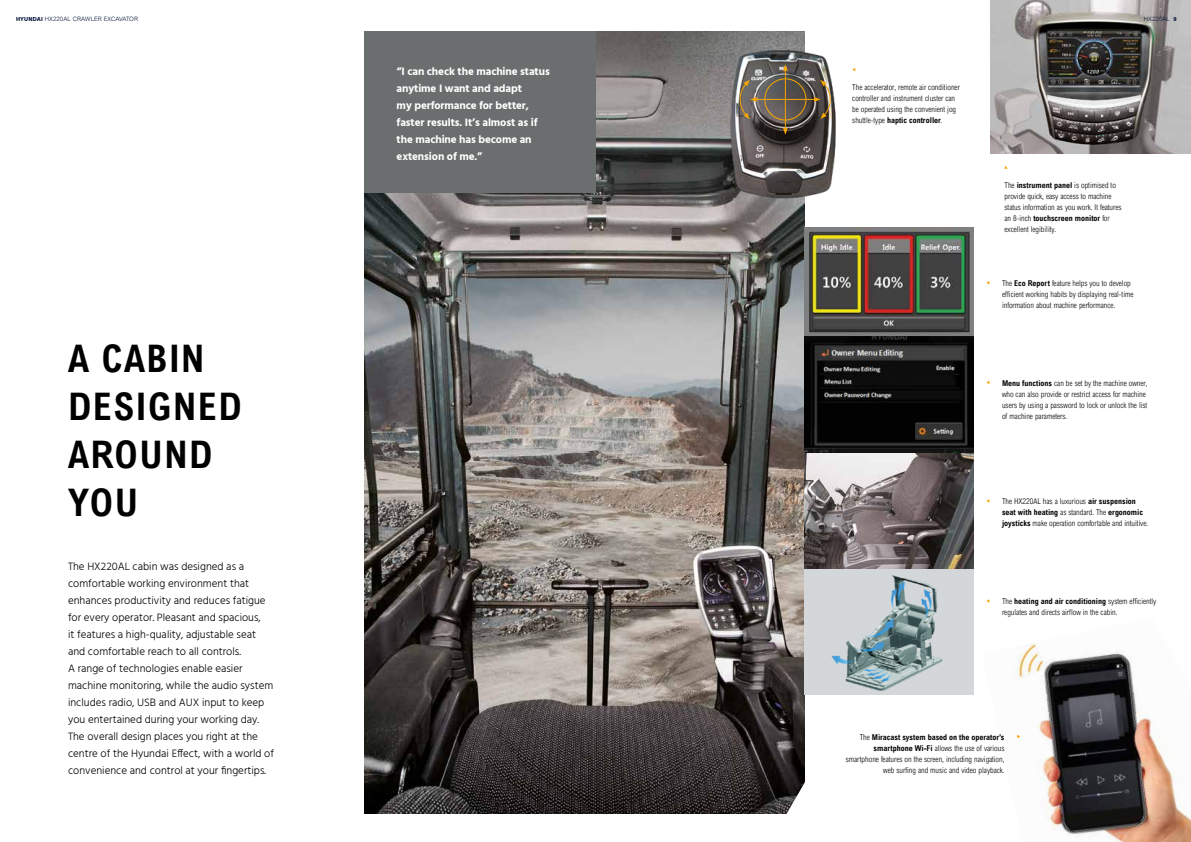
<style>
.page{position:relative;width:1191px;height:842px;background:#fff}
.page>*{position:absolute;margin:0;border:0;box-sizing:border-box;transform-origin:0 0}
.t1{font:700 condensed 38px/48px "Arial";letter-spacing:.04em;color:#000}
.t2{font:300 11px/17px "Hind";color:#000}
.t3{font:700 11px/17px "Hind";letter-spacing:-.01em;color:#fff}
.t4{font:300 condensed 8px/11px "Arial";color:#000}
.t5{font:300 6px "Arial";letter-spacing:.02em;color:#001437}
.s1{font-family:"Hind";font-weight:700}
.s2{font-weight:700}
</style>
<div class="page">
<img style="left:364px;top:31px;width:440px;height:783px">
<img style="left:1014px;top:643px;width:177px;height:199px">
<img style="left:990px;top:0;width:201px;height:153px">
<img style="left:804px;top:227px;width:169px;height:342px">
<div style="left:804px;top:569px;width:169px;height:125px;background:#d4d7da"></div>
<img style="left:831px;top:575px;width:112px;height:116px">
<div style="left:364px;top:31px;width:231px;height:162px;background:#6b6e6e"></div>
<svg style="left:785px;top:782px;width:20px;height:32px"></svg>
<img style="left:726px;top:46px;width:110px;height:158px">
<div style="left:764px;top:79px;width:42px;height:41px;border:1px solid #f7a600;border-radius:50%"></div>
<hr style="left:785px;top:69px;width:1px;height:61px;background:#f7a600">
<svg style="left:783px;top:64px;width:4px;height:7px"></svg>
<svg style="left:783px;top:128px;width:4px;height:7px"></svg>
<hr style="left:755px;top:99px;width:60px;height:1px;background:#f7a600">
<svg style="left:738px;top:80px;width:18px;height:39px"></svg>
<svg style="left:814px;top:80px;width:18px;height:39px"></svg>
<p class="t5" style="left:16px;top:15px;width:123px"><span class="s1">HYUNDAI</span> HX220AL CRAWLER EXCAVATOR</p>
<p class="t5" style="left:1143px;top:15px;width:34px">HX220AL <span class="s1">9</span></p>
<h1 class="t1" style="left:68px;top:335px;width:175px">A CABIN<br>DESIGNED<br>AROUND<br>YOU</h1>
<p class="t2" style="left:68px;top:558px;width:207px">The HX220AL cabin was designed as a comfortable working environment that enhances productivity and reduces fatigue for every operator. Pleasant and spacious,<br>it features a high-quality, adjustable seat and comfortable reach to all controls.<br>A range of technologies enable easier machine monitoring, while the audio system includes radio, USB and AUX input to keep you entertained during your working day.<br>The overall design places you right at the centre of the Hyundai Effect, with a world of convenience and control at your fingertips.</p>
<h2 class="t3" style="left:397px;top:63px;width:155px">“I can check the machine status anytime I want and adapt<br>my performance for better, faster results. It’s almost as if the machine has become an extension of me.”</h2>
<p class="t4" style="left:852px;top:81px;width:109px">The accelerator, remote air conditioner controller and instrument cluster can be operated using the convenient jog shuttle-type <span class="s2">haptic controller</span>.</p>
<p class="t4" style="left:1004px;top:180px;width:119px">The <span class="s2">instrument panel</span> is optimised to provide quick, easy access to machine status information as you work. It features an 8-inch <span class="s2">touchscreen monitor</span> for excellent legibility.</p>
<p class="t4" style="left:1002px;top:277px;width:133px">The <span class="s2">Eco Report</span> feature helps you to develop efficient working habits by displaying real-time information about machine performance.</p>
<p class="t4" style="left:1002px;top:377px;width:147px"><span class="s2">Menu functions</span> can be set by the machine owner, who can also provide or restrict access for machine users by using a password to lock or unlock the list of machine parameters.</p>
<p class="t4" style="left:1002px;top:495px;width:148px">The HX220AL has a luxurious <span class="s2">air suspension seat with heating</span> as standard. The <span class="s2">ergonomic joysticks</span> make operation comfortable and intuitive.</p>
<p class="t4" style="left:1002px;top:595px;width:156px">The <span class="s2">heating and air conditioning</span> system efficiently regulates and directs airflow in the cabin.</p>
<p class="t4" style="left:845px;top:731px;width:160px;text-align:right">The <span class="s2">Miracast system based on the operator’s smartphone Wi-Fi</span> allows the use of various smartphone features on the screen, including navigation, web surfing and music and video playback.</p>
</div>
